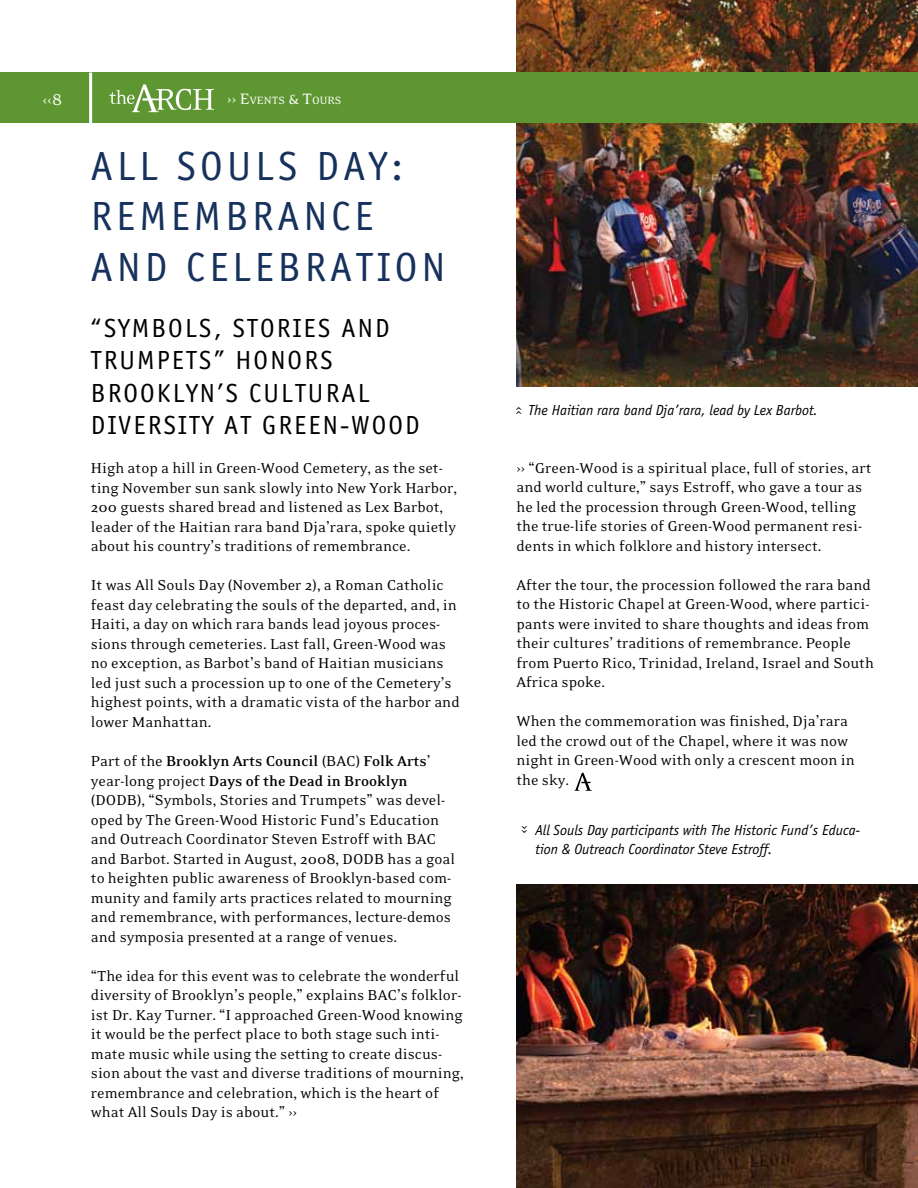
<style>
.page{position:relative;width:918px;height:1188px;background:#fff}
.page>*{position:absolute;margin:0;border:0;box-sizing:border-box;transform-origin:0 0}
.t1{font:42px/50.4px "Officina Sans";letter-spacing:.1em;color:#16325c}
.t2{font:27px/32.4px "Officina Sans";letter-spacing:.08em;color:#000}
.t3{font:18px "Eidetic Neo";color:#000}
.t4{font:18px "Eidetic Neo";color:#fff}
.t5{font:16.5px/19.5px "Eidetic Neo";color:#000}
.t6{font:italic 15px/19.5px "Officina Sans";color:#000}
.t7{font:12.15px "Eidetic Neo";color:#fff}
.s1{font-size:17.25px}
.s2{font-weight:700}
</style>
<div class="page">
<img style="left:516px;top:0;width:402px;height:386px">
<img style="left:516px;top:885px;width:402px;height:303px">
<div style="left:0;top:73px;width:918px;height:50px;background:#5e9732"></div>
<hr style="left:89px;top:73px;width:3px;height:50px;background:#fff">
<svg style="left:109px;top:84px;width:105px;height:28px"></svg>
<svg style="left:574px;top:773px;width:18px;height:18px"></svg>
<p class="t4" style="left:43px;top:90px;width:21px">‹‹8</p>
<p class="t7" style="left:227px;top:95px;width:116px"><span class="s1">›› E</span>VENTS <span class="s1">&amp; T</span>OURS</p>
<h1 class="t1" style="left:91px;top:141px;width:349px">ALL SOULS DAY:<br>REMEMBRANCE<br>AN D CELEBRATION</h1>
<h2 class="t2" style="left:91px;top:312px;width:300px">“SYMBOLS, STORIES AN D<br>TRUMPETS” HONORS<br>BROOKLY</h2>
<h2 class="t2" style="left:91px;top:377px;width:330px;text-indent:109px">N’S CULTU RAL<br>DIVE RSITY AT GR EEN -WOOD</h2>
<p class="t5" style="left:91px;top:459px;width:368px">High atop a hill in Green-Wood Cemetery, as the set&shy;ting November sun sank slowly into New York Harbor, 200 guests shared bread and listened as Lex Barbot, leader of the Haitian rara band Dja’rara, spoke quietly about his country’s traditions of remembrance.</p>
<p class="t5" style="left:91px;top:576px;width:370px">It was All Souls Day (November 2), a Roman Catholic feast day celebrating the souls of the departed, and, in Haiti, a day on which rara bands lead joyous proces&shy;sions through cemeteries. Last fall, Green-Wood was no exception, as Barbot’s band of Haitian musicians led just such a procession up to one of the Cemetery’s highest points, with a dramatic vista of the harbor and lower Manhattan.</p>
<p class="t5" style="left:91px;top:752px;width:366px">Part of the <span class="s2">Brooklyn Arts Council</span> (BAC) <span class="s2">Folk Arts</span>’ year-long project <span class="s2">Days of the Dead in Brooklyn </span>(DODB), “Symbols, Stories and Trumpets” was devel&shy;oped by The Green-Wood Historic Fund’s Education and Outreach Coordinator Steven Estroff with BAC and Barbot. Started in August, 2008, DODB has a goal to heighten public awareness of Brooklyn-based com&shy;munity and family arts practices related to mourning and remembrance, with performances, lecture-demos and symposia presented at a range of venues.</p>
<p class="t5" style="left:91px;top:966px;width:374px">“The idea for this event was to celebrate the wonderful diversity of Brooklyn’s people,” explains BAC’s folklor&shy;ist Dr. Kay Turner. “I approached Green-Wood knowing it would be the perfect place to both stage such inti&shy;mate music while using the setting to create discus&shy;sion about the vast and diverse traditions of mourning, remembrance and celebration, which is the heart of what All Souls Day is about.” ››</p>
<p class="t3" style="left:508px;top:415px;width:11px;rotate:-90deg">››</p>
<p class="t6" style="left:528px;top:401px;width:291px">The Haitian rara band Dja’rara, lead by Lex Barbot.</p>
<p class="t5" style="left:516px;top:459px;width:357px">›› “Green-Wood is a spiritual place, full of stories, art and world culture,” says Estroff, who gave a tour as he led the procession through Green-Wood, telling the true-life stories of Green-Wood permanent resi&shy;dents in which folklore and history intersect.</p>
<p class="t5" style="left:516px;top:576px;width:359px">After the tour, the procession followed the rara band to the Historic Chapel at Green-Wood, where partici&shy;pants were invited to share thoughts and ideas from their cultures’ traditions of remembrance. People from Puerto Rico, Trinidad, Ireland, Israel and South Africa spoke.</p>
<p class="t5" style="left:516px;top:712px;width:340px">When the commemoration was finished, Dja’rara led the crowd out of the Chapel, where it was now night in Green-Wood with only a crescent moon in the sky.</p>
<p class="t6" style="left:536px;top:820px;width:326px">All Souls Day participants with The Historic Fund’s Educa&shy;tion &amp; Outreach Coordinator Steve Estroff.</p>
<p class="t3" style="left:535px;top:825px;width:11px;rotate:90deg">››</p>
</div>
